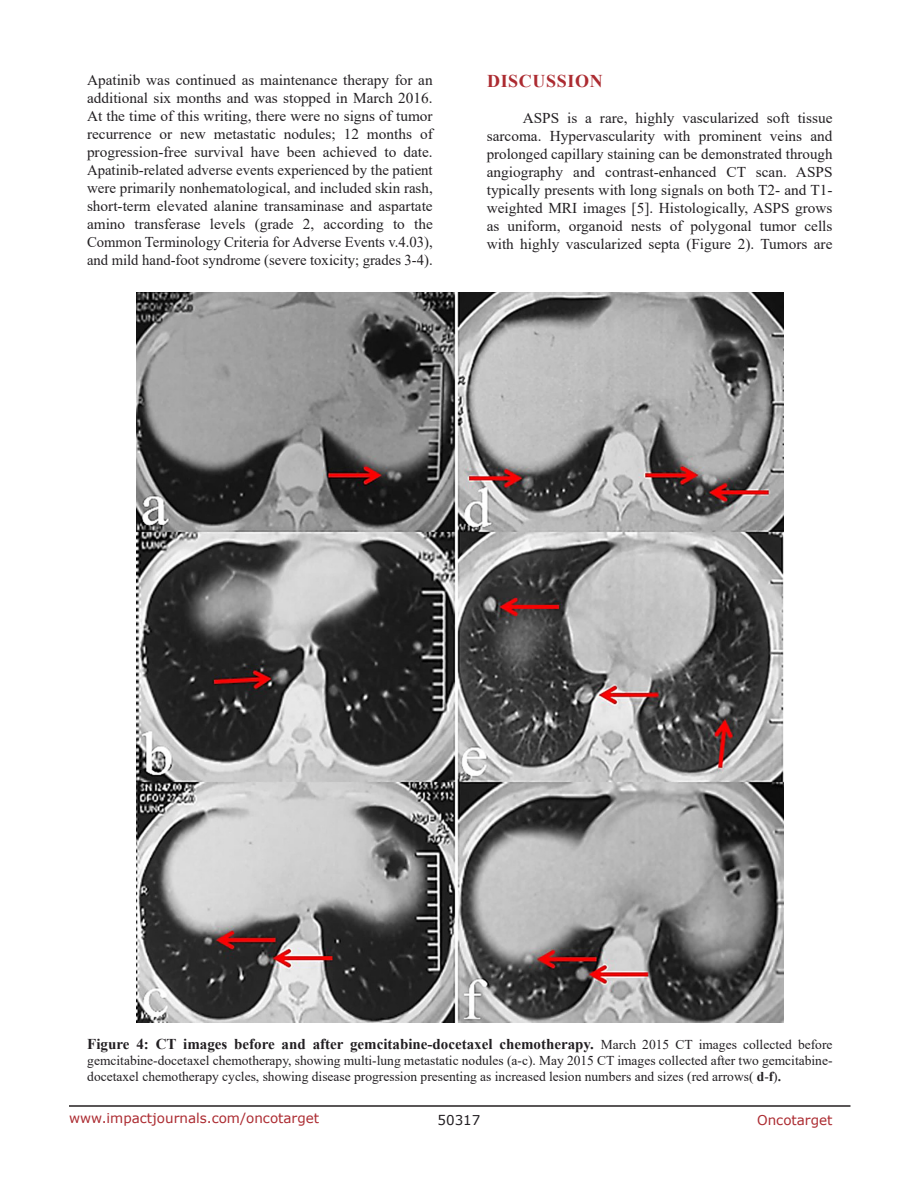
<style>
.page{position:relative;width:918px;height:1188px;background:#fff}
.page>*{position:absolute;margin:0;border:0;box-sizing:border-box;transform-origin:0 0}
.Heading{font:700 18px "Times New Roman";letter-spacing:.035em;color:#ac2b31}
.BodyText{font:15px/18px "Times New Roman";color:#221f22;text-align:justify}
.FigureText{font:700 15px "Times New Roman";color:#221f22}
.FigureText-2{font:13.5px/16.2px "Times New Roman";color:#221f22}
.t1{font:13.5px "Verdana";color:#ac2b31}
.t2{font:13.5px "Verdana";color:#221f22}
.s1{font-weight:400;font-size:13.5px}
.s2{font-weight:700}
</style>
<div class="page">
<hr style="left:69px;top:1105px;width:781px;height:2px;background:#231f20">
<img style="left:136px;top:293px;width:648px;height:729px">
<p class="BodyText" style="left:87px;top:71px;width:347px">Apatinib was continued as maintenance therapy for an additional six months and was stopped in March 2016.<br>At the time of this writing, there were no signs of tumor recurrence or new metastatic nodules; 12 months of progression-free survival have been achieved to date.<br>Apatinib-related adverse events experienced by the patient were primarily nonhematological, and included skin rash, short-term elevated alanine transaminase and aspartate amino transferase levels (grade 2, according to the Common Terminology Criteria for Adverse Events v.4.03), and mild hand-foot syndrome (severe toxicity; grades 3-4).</p>
<p class="Heading" style="left:487px;top:68px;width:117px">DISCUSSION</p>
<p class="BodyText" style="left:487px;top:109px;width:347px;text-indent:36px">ASPS is a rare, highly vascularized soft tissue sarcoma. Hypervascularity with prominent veins and prolonged capillary staining can be demonstrated through angiography and contrast-enhanced CT scan. ASPS typically presents with long signals on both T2- and T1- weighted MRI images [5]. Histologically, ASPS grows as uniform, organoid nests of polygonal tumor cells with highly vascularized septa (Figure 2). Tumors are</p>
<p class="FigureText" style="left:87px;top:1033px;width:747px">Figure 4: CT images before and after gemcitabine-docetaxel chemotherapy. <span class="s1">March 2015 CT images collected before</span></p>
<p class="FigureText-2" style="left:87px;top:1052px;width:747px">gemcitabine-docetaxel chemotherapy, showing multi-lung metastatic nodules (a-c). May 2015 CT images collected after two gemcitabine&shy;docetaxel chemotherapy cycles, showing disease progression presenting as increased lesion numbers and sizes (red arrows( <span class="s2">d</span>-<span class="s2">f</span>)<span class="s2">.</span></p>
<p class="t1" style="left:69px;top:1109px;width:252px">www.impactjournals.com/oncotarget</p>
<p class="t2" style="left:438px;top:1111px;width:44px">50317</p>
<p class="t1" style="left:757px;top:1111px;width:77px">Oncotarget</p>
</div>
